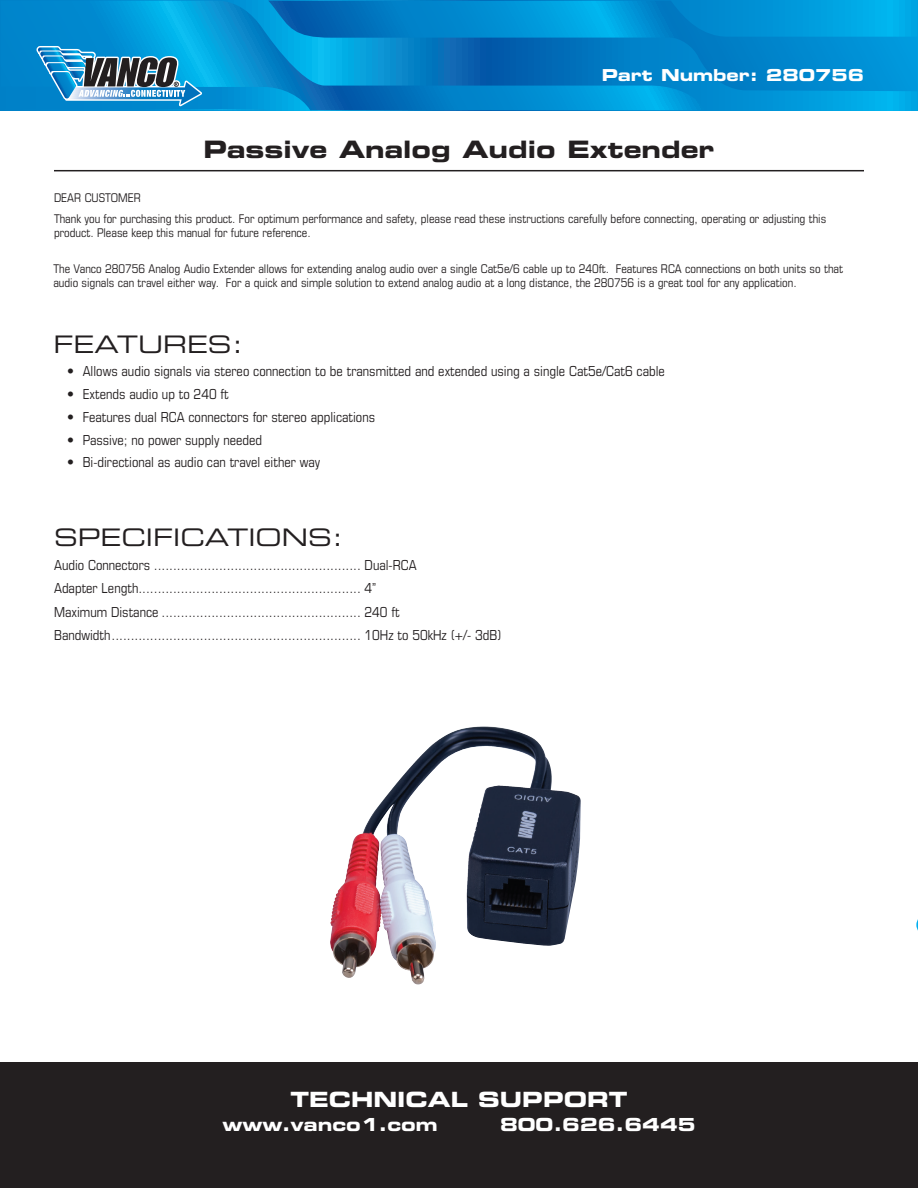
<style>
.page{position:relative;width:918px;height:1188px;background:#fff}
.page>*{position:absolute;margin:0;border:0;box-sizing:border-box;transform-origin:0 0}
.ManualHeaders{font:24.15px "Eurostile LT Std Ex 2";color:#231f20}
.Headers2{font:24px "Eurostile LT Std Bold Ex 2";color:#231f20}
.t1{font:21px "Eurostile LT Std Bold Ex 2";color:#fff}
.t2{font:18px "Eurostile LT Std Bold Ex 2";color:#fff}
.t3{font:16.5px "Eurostile LT Std Bold Ex 2";color:#fff}
.Specifications{font:condensed 13.8px "Eurostile LT Std";color:#231f20}
.Specifications-2{font:condensed 12px/14.4px "Eurostile LT Std";color:#231f20}
</style>
<div class="page">
<svg style="left:706px;top:91px;width:211px;height:19px;background:#009ede"></svg>
<svg style="left:267px;top:1px;width:439px;height:109px;background:#0188cd"></svg>
<svg style="left:268px;top:1px;width:649px;height:90px;background:#0188cd"></svg>
<svg style="left:1px;top:1px;width:266px;height:110px;background:#1691ca"></svg>
<div style="left:0;top:1062px;width:918px;height:126px;background:#231f20"></div>
<hr style="left:54px;top:170px;width:810px;height:1px;background:#231f20">
<svg style="left:916px;top:919px;width:2px;height:12px"></svg>
<img style="left:330px;top:726px;width:250px;height:259px">
<p class="t3" style="left:602px;top:64px;width:264px">Part Number: 280756</p>
<p class="Headers2" style="left:203px;top:133px;width:513px">Passive Analog Audio Extender</p>
<p class="Specifications-2" style="left:54px;top:191px;width:88px">DEAR CUSTOMER</p>
<p class="Specifications-2" style="left:54px;top:211px;width:774px">Thank you for purchasing this product. For optimum performance and safety, please read these instructions carefully before connecting, operating or adjusting this product. Please keep this manual for future reference.</p>
<p class="Specifications-2" style="left:53px;top:261px;width:791px">The Vanco 280756 Analog Audio Extender allows for extending analog audio over a single Cat5e/6 cable up to 240ft. Features RCA connections on both units so that audio signals can travel either way. For a quick and simple solution to extend analog audio at a long distance, the 280756 is a great tool for any application.</p>
<p class="ManualHeaders" style="left:53px;top:328px;width:191px">FEATURES:</p>
<p class="Specifications" style="left:67px;top:363px;width:599px">• Allows audio signals via stereo connection to be transmitted and extended using a single Cat5e/Cat6 cable</p>
<p class="Specifications" style="left:67px;top:386px;width:163px">• Extends audio up to 240 ft</p>
<p class="Specifications" style="left:67px;top:409px;width:309px">• Features dual RCA connectors for stereo applications</p>
<p class="Specifications" style="left:67px;top:431px;width:196px">• Passive; no power supply needed</p>
<p class="Specifications" style="left:67px;top:454px;width:254px">• Bi-directional as audio can travel either way</p>
<p class="ManualHeaders" style="left:54px;top:521px;width:291px">SPECIFICATIONS:</p>
<p class="Specifications" style="left:54px;top:557px;width:364px">Audio Connectors ...................................................... Dual-RCA</p>
<p class="Specifications" style="left:54px;top:580px;width:324px">Adapter Length.......................................................... 4”</p>
<p class="Specifications" style="left:54px;top:604px;width:347px">Maximum Distance .................................................... 240 ft</p>
<p class="Specifications" style="left:54px;top:627px;width:449px">Bandwidth................................................................. 10Hz to 50kHz (+/- 3dB)</p>
<p class="t1" style="left:290px;top:1084px;width:339px">TECHNICAL SUPPORT</p>
<p class="t2" style="left:222px;top:1111px;width:217px">www.vanco1.com</p>
<p class="t2" style="left:500px;top:1111px;width:197px">800.626.6445</p>
</div>
